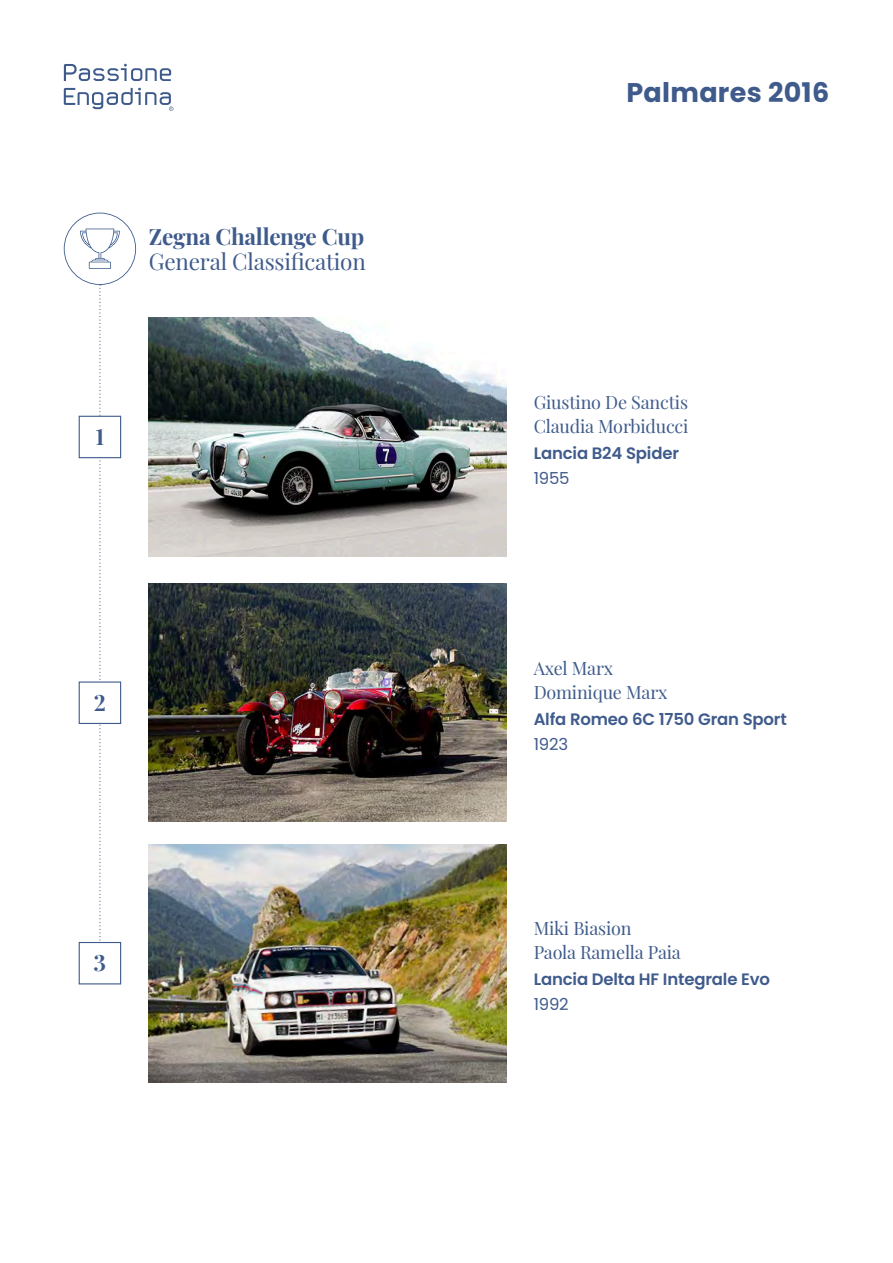
<style>
.page{position:relative;width:893px;height:1263px;background:#fff}
.page>*{position:absolute;margin:0;border:0;box-sizing:border-box;transform-origin:0 0}
.t1{font:700 27px "Poppins";letter-spacing:.01em;color:#3f5b8c}
.t2{font:22.5px "Playfair Display";letter-spacing:-.01em;color:#3f5b8c}
.t3{font:700 22.5px "Playfair Display";letter-spacing:-.01em;color:#3f5b8c}
.t4{font:18px "Playfair Display";letter-spacing:-.01em;color:#3f5b8c}
.t5{font:600 16.5px "Poppins";letter-spacing:-.01em;color:#3f5b8c}
.t6{font:16.5px "Poppins";letter-spacing:-.01em;color:#3f5b8c}
</style>
<div class="page">
<div style="left:79px;top:942px;width:42px;height:42px;background:#fff;border:1px solid #3f5b8c"></div>
<svg style="left:64px;top:64px;width:107px;height:17px"></svg>
<svg style="left:64px;top:88px;width:109px;height:23px"></svg>
<svg style="left:64px;top:213px;width:72px;height:750px"></svg>
<img style="left:149px;top:318px;width:357px;height:238px">
<img style="left:149px;top:584px;width:357px;height:238px">
<img style="left:149px;top:844px;width:357px;height:238px">
<p class="t3" style="left:149px;top:218px;width:217px">Zegna Challenge Cup</p>
<p class="t2" style="left:149px;top:244px;width:218px">General Classification</p>
<p class="t3" style="left:96px;top:419px;width:10px">1</p>
<p class="t3" style="left:94px;top:684px;width:14px">2</p>
<p class="t3" style="left:94px;top:945px;width:14px">3</p>
<p class="t1" style="left:626px;top:76px;width:204px">Palmares 2016</p>
<p class="t4" style="left:534px;top:388px;width:156px">Giustino De Sanctis</p>
<p class="t4" style="left:534px;top:412px;width:156px">Claudia Morbiducci</p>
<p class="t5" style="left:534px;top:443px;width:147px">Lancia B24 Spider</p>
<p class="t6" style="left:534px;top:469px;width:37px">1955</p>
<p class="t4" style="left:534px;top:654px;width:81px">Axel Marx</p>
<p class="t4" style="left:534px;top:678px;width:135px">Dominique Marx</p>
<p class="t5" style="left:534px;top:709px;width:255px">Alfa Romeo 6C 1750 Gran Sport</p>
<p class="t6" style="left:534px;top:735px;width:36px">1923</p>
<p class="t4" style="left:534px;top:915px;width:99px">Miki Biasion</p>
<p class="t4" style="left:534px;top:939px;width:149px">Paola Ramella Paia</p>
<p class="t5" style="left:534px;top:969px;width:238px">Lancia Delta HF Integrale Evo</p>
<p class="t6" style="left:534px;top:995px;width:37px">1992</p>
</div>
